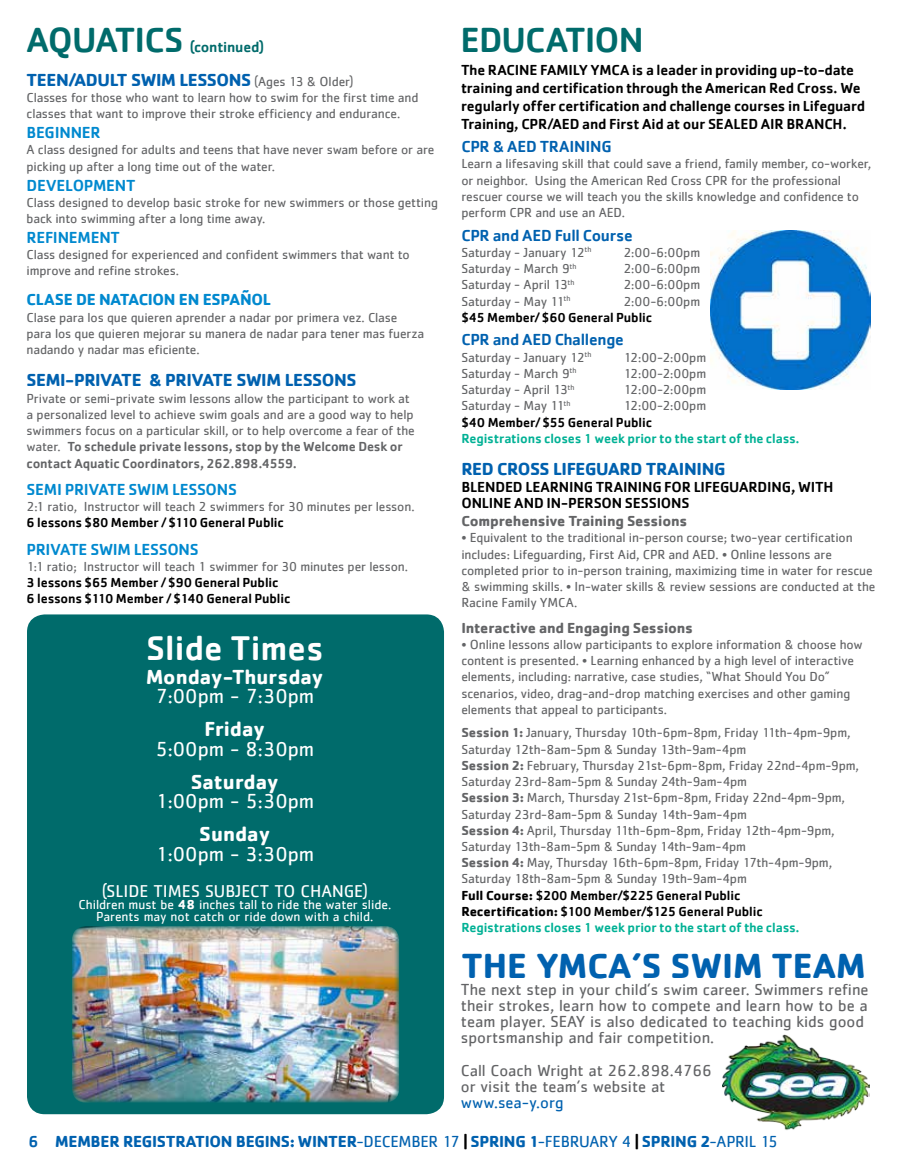
<style>
.page{position:relative;width:905px;height:1175px;background:#fff}
.page>*{position:absolute;margin:0;border:0;box-sizing:border-box;transform-origin:0 0}
.t1{font:500 36px "Cachet";letter-spacing:-.025em;color:#006b6b}
.t2{font:700 36px "Cachet";color:#0061af}
.t3{font:500 35.25px "Cachet";color:#fff}
.t4{font:21px "Cachet";color:#fff}
.t5{font:700 21px "Cachet";color:#fff}
.t6{font:700 18px "Cachet";letter-spacing:-.02em;color:#0061af}
.t7{font:17.7px "Cachet";color:#fff}
.t8{font:16.5px/16.2px "Cachet";color:#636466}
.t9{font:700 16.5px "Cachet";letter-spacing:-.015em;color:#0061af}
.t10{font:500 16.5px "Cachet";letter-spacing:-.015em;color:#0089cf}
.t11{font:500 16.5px "Cachet";letter-spacing:-.015em;color:#0061af}
.t12{font:700 16.5px "Cachet";letter-spacing:-.015em;color:#0089cf}
.t13{font:16.5px "Cachet";color:#0061af}
.t14{font:500 15px/18px "Cachet";letter-spacing:-.01em;color:#000}
.t15{font:700 15px "Cachet";letter-spacing:-.01em;color:#636466}
.t16{font:500 15px "Cachet";letter-spacing:-.015em;color:#006b6b}
.t17{font:13.5px/16.2px "Cachet";letter-spacing:-.01em;color:#636466}
.t18{font:500 13.5px/16.2px "Cachet";letter-spacing:-.005em;color:#000}
.t19{font:13.5px/12px "Cachet";color:#fff;text-align:center}
.t20{font:500 13.5px "Cachet";letter-spacing:-.01em;color:#00b195}
.s1{font-weight:400;font-size:13.5px;color:#636466}
.s2{font-weight:500}
.s3{font-weight:700}
.s4{font-weight:700;color:#000}
.s5{font-weight:500;color:#000}
.s6{font-weight:500;color:#00b195}
.s7{font-weight:400}
.s8{color:#000}
</style>
<div class="page">
<img style="left:711px;top:230px;width:159px;height:160px">
<img style="left:722px;top:1034px;width:147px;height:96px">
<div style="left:27px;top:614px;width:417px;height:500px;background:#006b6b;border-radius:18px"></div>
<img style="left:72px;top:926px;width:327px;height:176px">
<h1 class="t1" style="left:27px;top:18px;width:158px">AQUATICS</h1>
<p class="t16" style="left:190px;top:38px;width:76px">(continued)</p>
<h3 class="t6" style="left:27px;top:68px;width:328px">TEEN/ADULT SWIM LESSONS <span class="s1">(Ages 13 &amp; Older)</span></h3>
<p class="t17" style="left:27px;top:89px;width:393px">Classes for those who want to learn how to swim for the first time and classes that want to improve their stroke efficiency and endurance.</p>
<p class="t10" style="left:27px;top:123px;width:76px">BEGINNER</p>
<p class="t17" style="left:27px;top:142px;width:409px">A class designed for adults and teens that have never swam before or are picking up after a long time out of the water.</p>
<p class="t10" style="left:27px;top:175px;width:110px">DEVELOPMENT</p>
<p class="t17" style="left:27px;top:194px;width:413px">Class designed to develop basic stroke for new swimmers or those getting back into swimming after a long time away.</p>
<p class="t10" style="left:27px;top:227px;width:95px">REFINEMENT</p>
<p class="t17" style="left:27px;top:246px;width:384px">Class designed for experienced and confident swimmers that want to improve and refine strokes.</p>
<p class="t12" style="left:27px;top:289px;width:246px">CLASE DE NATACION EN ESPAÑOL</p>
<p class="t17" style="left:27px;top:309px;width:399px">Clase para los que quieren aprender a nadar por primera vez. Clase para los que quieren mejorar su manera de nadar para tener mas fuerza nadando y nadar mas eficiente.</p>
<h3 class="t6" style="left:27px;top:369px;width:331px">SEMI-PRIVATE &amp; PRIVATE SWIM LESSONS</h3>
<p class="t17" style="left:27px;top:390px;width:390px">Private or semi-private swim lessons allow the participant to work at a personalized level to achieve swim goals and are a good way to help swimmers focus on a particular skill, or to help overcome a fear of the water. <span class="s2">To schedule private lessons, stop by the Welcome Desk or contact Aquatic Coordinators, 262.898.4559.</span></p>
<p class="t10" style="left:27px;top:479px;width:212px">SEMI PRIVATE SWIM LESSONS</p>
<p class="t17" style="left:27px;top:498px;width:389px">2:1 ratio, Instructor will teach 2 swimmers for 30 minutes per lesson.</p>
<p class="t18" style="left:27px;top:514px;width:259px">6 lessons $80 Member / $110 General Public</p>
<p class="t10" style="left:27px;top:539px;width:174px">PRIVATE SWIM LESSONS</p>
<p class="t17" style="left:27px;top:558px;width:383px">1:1 ratio; Instructor will teach 1 swimmer for 30 minutes per lesson.</p>
<p class="t18" style="left:27px;top:574px;width:265px">3 lessons $65 Member / $90 General Public<br>6 lessons $110 Member / $140 General Public</p>
<h2 class="t3" style="left:146px;top:626px;width:179px">Slide Times</h2>
<h3 class="t5" style="left:146px;top:663px;width:179px">Monday-Thursday</h3>
<h3 class="t4" style="left:156px;top:684px;width:160px">7:00pm - 7:30pm</h3>
<h3 class="t5" style="left:204px;top:715px;width:62px">Friday</h3>
<h3 class="t4" style="left:156px;top:736px;width:160px">5:00pm - 8:30pm</h3>
<h3 class="t5" style="left:191px;top:768px;width:90px">Saturday</h3>
<h3 class="t4" style="left:156px;top:789px;width:160px">1:00pm - 5:30pm</h3>
<h3 class="t5" style="left:199px;top:820px;width:73px">Sunday</h3>
<h3 class="t4" style="left:156px;top:841px;width:160px">1:00pm - 3:30pm</h3>
<h3 class="t7" style="left:102px;top:880px;width:268px">(SLIDE TIMES SUBJECT TO CHANGE)</h3>
<p class="t19" style="left:78px;top:898px;width:314px">Children must be <span class="s3">48</span> inches tall to ride the water slide.<br>Parents may not catch or ride down with a child.</p>
<h1 class="t1" style="left:460px;top:18px;width:185px">EDUCATION</h1>
<p class="t14" style="left:461px;top:61px;width:405px">The RACINE FAMILY YMCA is a leader in providing up-to-date training and certification through the American Red Cross. We regularly offer certification and challenge courses in Lifeguard Training, CPR/AED and First Aid at our SEALED AIR BRANCH.</p>
<p class="t11" style="left:461px;top:136px;width:152px">CPR &amp; AED TRAINING</p>
<p class="t17" style="left:461px;top:155px;width:411px">Learn a lifesaving skill that could save a friend, family member, co-worker, or neighbor. Using the American Red Cross CPR for the professional rescuer course we will teach you the skills knowledge and confidence to perform CPR and use an AED.</p>
<p class="t11" style="left:461px;top:225px;width:173px">CPR and AED Full Course</p>
<p class="t17" style="left:461px;top:244px;width:131px">Saturday - January 12<sup>th</sup></p>
<p class="t17" style="left:623px;top:244px;width:78px">2:00-6:00pm</p>
<p class="t17" style="left:461px;top:260px;width:117px">Saturday - March 9<sup>th</sup></p>
<p class="t17" style="left:623px;top:260px;width:78px">2:00-6:00pm</p>
<p class="t17" style="left:461px;top:276px;width:115px">Saturday - April 13<sup>th</sup></p>
<p class="t17" style="left:623px;top:276px;width:78px">2:00-6:00pm</p>
<p class="t17" style="left:461px;top:293px;width:111px">Saturday - May 11<sup>th</sup></p>
<p class="t17" style="left:623px;top:293px;width:78px">2:00-6:00pm</p>
<p class="t18" style="left:461px;top:309px;width:192px">$45 Member/ $60 General Public</p>
<p class="t11" style="left:461px;top:330px;width:164px">CPR and AED Challenge</p>
<p class="t17" style="left:461px;top:349px;width:131px">Saturday - January 12<sup>th</sup></p>
<p class="t17" style="left:623px;top:349px;width:84px">12:00-2:00pm</p>
<p class="t17" style="left:461px;top:365px;width:117px">Saturday - March 9<sup>th</sup></p>
<p class="t17" style="left:623px;top:365px;width:84px">12:00-2:00pm</p>
<p class="t17" style="left:461px;top:381px;width:115px">Saturday - April 13<sup>th</sup></p>
<p class="t17" style="left:623px;top:381px;width:84px">12:00-2:00pm</p>
<p class="t17" style="left:461px;top:397px;width:111px">Saturday - May 11<sup>th</sup></p>
<p class="t17" style="left:623px;top:397px;width:84px">12:00-2:00pm</p>
<p class="t18" style="left:461px;top:413px;width:192px">$40 Member/ $55 General Public</p>
<p class="t20" style="left:461px;top:430px;width:340px">Registrations closes 1 week prior to the start of the class.</p>
<h3 class="t6" style="left:461px;top:457px;width:266px">RED CROSS LIFEGUARD TRAINING</h3>
<p class="t14" style="left:461px;top:478px;width:374px;line-height:16.5px">BLENDED LEARNING TRAINING FOR LIFEGUARDING, WITH<br>ONLINE AND IN-PERSON SESSIONS</p>
<p class="t15" style="left:461px;top:511px;width:227px">Comprehensive Training Sessions</p>
<p class="t17" style="left:461px;top:529px;width:415px">• Equivalent to the traditional in-person course; two-year certification includes: Lifeguarding, First Aid, CPR and AED. • Online lessons are completed prior to in-person training, maximizing time in water for rescue &amp; swimming skills. • In-water skills &amp; review sessions are conducted at the Racine Family YMCA.</p>
<p class="t15" style="left:461px;top:618px;width:233px">Interactive and Engaging Sessions</p>
<p class="t17" style="left:461px;top:636px;width:403px">• Online lessons allow participants to explore information &amp; choose how content is presented. • Learning enhanced by a high level of interactive elements, including: narrative, case studies, “What Should You Do” scenarios, video, drag-and-drop matching exercises and other gaming elements that appeal to participants.</p>
<p class="t17" style="left:461px;top:724px;width:399px"><span class="s3">Session 1:</span> January, Thursday 10th-6pm-8pm, Friday 11th-4pm-9pm, Saturday 12th-8am-5pm &amp; Sunday 13th-9am-4pm<br><span class="s3">Session 2:</span> February, Thursday 21st-6pm-8pm, Friday 22nd-4pm-9pm, Saturday 23rd-8am-5pm &amp; Sunday 24th-9am-4pm<br><span class="s3">Session 3:</span> March, Thursday 21st-6pm-8pm, Friday 22nd-4pm-9pm, Saturday 23rd-8am-5pm &amp; Sunday 14th-9am-4pm<br><span class="s3">Session 4:</span> April, Thursday 11th-6pm-8pm, Friday 12th-4pm-9pm, Saturday 13th-8am-5pm &amp; Sunday 14th-9am-4pm<br><span class="s3">Session 4:</span> May, Thursday 16th-6pm-8pm, Friday 17th-4pm-9pm, Saturday 18th-8am-5pm &amp; Sunday 19th-9am-4pm<br><span class="s4">Full Course:</span> <span class="s5">$200 Member/$225 General Public<br></span><span class="s4">Recertification:</span> <span class="s5">$100 Member/$125 General Public<br></span><span class="s6">Registrations closes 1 week prior to the start of the class.</span></p>
<h1 class="t2" style="left:461px;top:942px;width:405px">THE YMCA’S SWIM TEAM</h1>
<p class="t8" style="left:461px;top:980px;width:409px">The next step in your child’s swim career. Swimmers refine their strokes, learn how to compete and learn how to be a team player. SEAY is also dedicated to teaching kids good sportsmanship and fair competition.</p>
<p class="t8" style="left:461px;top:1061px;width:253px">Call Coach Wright at 262.898.4766 or visit the team’s website at</p>
<p class="t13" style="left:461px;top:1093px;width:104px">www.sea-y.org</p>
<p class="t9" style="left:28px;top:1130px;width:751px"><span class="s2">6</span> MEMBER REGISTRATION BEGINS: WINTER<span class="s7">-DECEMBER 17</span> <span class="s8">|</span> SPRING 1<span class="s7">-FEBRUARY 4</span> <span class="s8">|</span> SPRING 2<span class="s7">-APRIL 15</span></p>
</div>
